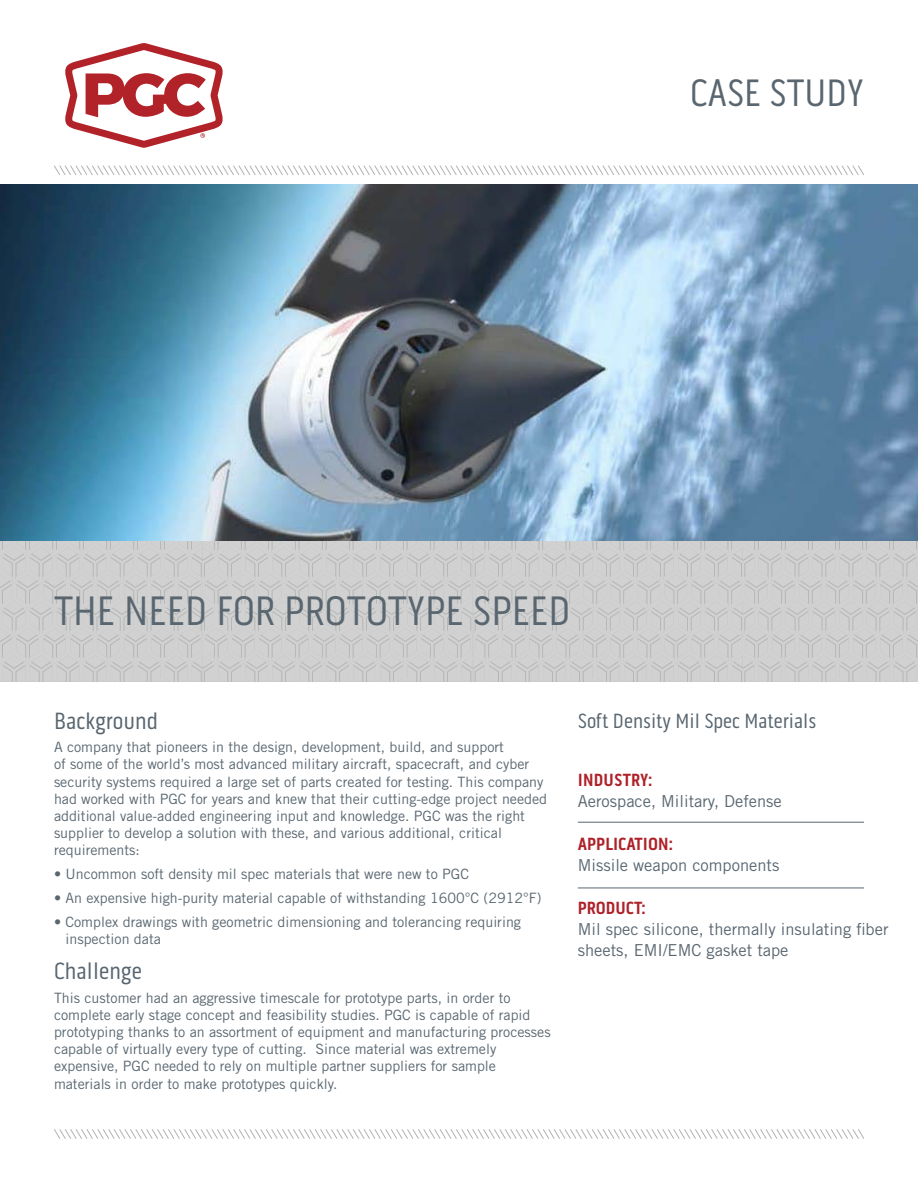
<style>
.page{position:relative;width:918px;height:1188px;background:#fff}
.page>*{position:absolute;margin:0;border:0;box-sizing:border-box;transform-origin:0 0}
.t1{font:42px "Pill Gothic 300 mg";color:#596670}
.t2{font:39px "Pill Gothic 300 mg";color:#596670}
.t3{font:24px "Pill Gothic 300 mg";color:#596670}
.t4{font:21px "Pill Gothic 300 mg";color:#596670}
.t5{font:700 18px "Pill Gothic 300 mg";color:#af2129}
.t6{font:16.5px/21px "Trade Gothic";color:#596670}
.t7{font:14.25px/17.1px "Trade Gothic";color:#596670}
</style>
<div class="page">
<svg style="left:0;top:541px;width:918px;height:141px;background:#cccdcd"></svg>
<svg style="left:65px;top:43px;width:158px;height:105px"></svg>
<svg style="left:54px;top:165px;width:810px;height:10px"></svg>
<hr style="left:578px;top:822px;width:286px;height:1px;background:#596670">
<hr style="left:578px;top:888px;width:286px;height:1px;background:#596670">
<svg style="left:54px;top:1129px;width:810px;height:10px"></svg>
<img style="left:0;top:184px;width:918px;height:357px">
<h2 class="t2" style="left:690px;top:70px;width:175px">CASE STUDY</h2>
<h1 class="t1" style="left:54px;top:586px;width:519px">THE NEED FOR PROTOTYPE SPEED</h1>
<h3 class="t3" style="left:54px;top:706px;width:105px">Background</h3>
<p class="t7" style="left:54px;top:739px;width:495px">A company that pioneers in the design, development, build, and support<br>of some of the world’s most advanced military aircraft, spacecraft, and cyber security systems required a large set of parts created for testing. This company had worked with PGC for years and knew that their cutting-edge project needed additional value-added engineering input and knowledge. PGC was the right supplier to develop a solution with these, and various additional, critical requirements:</p>
<p class="t7" style="left:54px;top:865px;width:417px">• Uncommon soft density mil spec materials that were new to PGC</p>
<p class="t7" style="left:54px;top:889px;width:489px">• An expensive high-purity material capable of withstanding 1600°C (2912°F)</p>
<p class="t7" style="left:65px;top:913px;width:457px;text-indent:-11px">• Complex drawings with geometric dimensioning and tolerancing requiring inspection data</p>
<h3 class="t3" style="left:54px;top:957px;width:89px">Challenge</h3>
<p class="t7" style="left:54px;top:989px;width:498px">This customer had an aggressive timescale for prototype parts, in order to complete early stage concept and feasibility studies. PGC is capable of rapid prototyping thanks to an assortment of equipment and manufacturing processes capable of virtually every type of cutting. Since material was extremely expensive, PGC needed to rely on multiple partner suppliers for sample materials in order to make prototypes quickly.</p>
<h3 class="t4" style="left:578px;top:709px;width:240px">Soft Density Mil Spec Materials</h3>
<p class="t5" style="left:578px;top:770px;width:76px">INDUSTRY:</p>
<p class="t6" style="left:578px;top:791px;width:206px">Aerospace, Military, Defense</p>
<p class="t5" style="left:578px;top:833px;width:97px">APPLICATION:</p>
<p class="t6" style="left:578px;top:854px;width:203px">Missile weapon components</p>
<p class="t5" style="left:578px;top:897px;width:70px">PRODUCT:</p>
<p class="t6" style="left:578px;top:919px;width:312px">Mil spec silicone, thermally insulating fiber sheets, EMI/EMC gasket tape</p>
</div>
